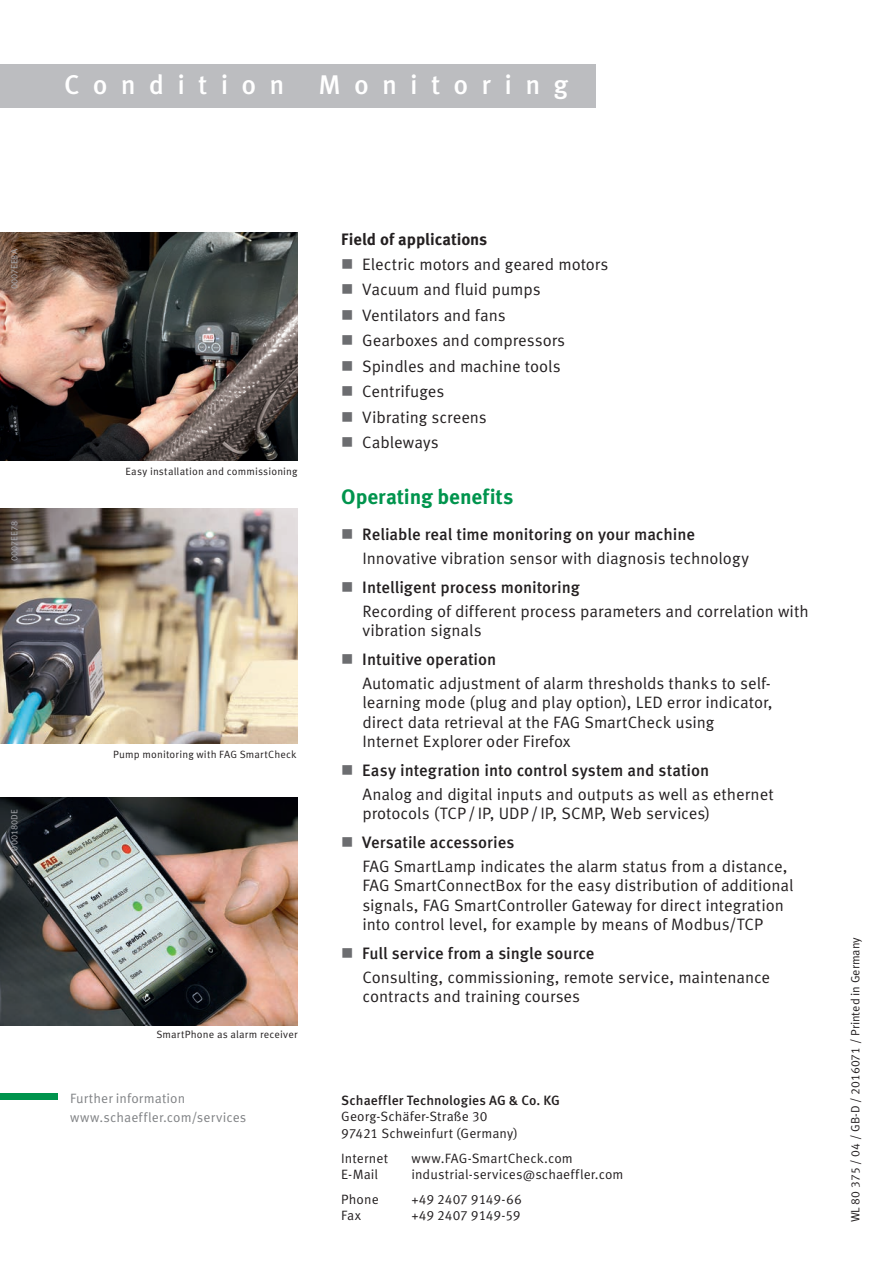
<style>
.page{position:relative;width:893px;height:1263px;background:#fff}
.page>*{position:absolute;margin:0;border:0;box-sizing:border-box;transform-origin:0 0}
.t1{font:500 27px "Schaeffler Meta";letter-spacing:.49em;color:#fff}
.t2{font:700 21px "Schaeffler Meta";letter-spacing:-.005em;color:#00944d}
.t3{font:16.5px/19.5px "Schaeffler Meta";letter-spacing:-.005em;color:#231f20}
.t4{font:500 16.5px "Schaeffler Meta";color:#231f20}
.t5{font:700 16.5px "Schaeffler Meta";letter-spacing:-.005em;color:#231f20}
.t6{font:13.5px/16.2px "Schaeffler Meta";letter-spacing:.005em;color:#231f20}
.t7{font:13.5px/19.5px "Schaeffler Meta";letter-spacing:.01em;color:#808285}
.t8{font:500 13.5px "Schaeffler Meta";letter-spacing:.005em;color:#231f20}
.t9{font:13.5px "Schaeffler Meta";letter-spacing:-.015em;color:#231f20}
.t10{font:12px "Schaeffler Meta";color:#231f20}
.t11{font:10.5px "Schaeffler Meta";letter-spacing:.015em;color:#231f20}
.t12{font:9px "Schaeffler Meta";color:#a8a9ad}
</style>
<div class="page">
<div style="left:0;top:1093px;width:58px;height:7px;background:#00944d"></div>
<img style="left:0;top:508px;width:297px;height:235px">
<img style="left:0;top:798px;width:297px;height:227px">
<img style="left:0;top:233px;width:297px;height:227px">
<div style="left:0;top:64px;width:595px;height:43px;background:#bcbdc0"></div>
<h1 class="t1" style="left:64px;top:68px;width:506px">Condition Monitoring</h1>
<p class="t12" style="left:9px;top:289px;width:42px;rotate:-90deg">0007EE8A</p>
<p class="t12" style="left:9px;top:561px;width:42px;rotate:-90deg">0007EE78</p>
<p class="t12" style="left:9px;top:850px;width:43px;rotate:-90deg">000180DE</p>
<p class="t11" style="left:125px;top:465px;width:174px">Easy installation and commissioning</p>
<p class="t11" style="left:113px;top:748px;width:185px">Pump monitoring with FAG SmartCheck</p>
<p class="t11" style="left:156px;top:1028px;width:143px">SmartPhone as alarm receiver</p>
<p class="t7" style="left:70px;top:1088px;width:178px">Further information www.schaeffler.com/services</p>
<p class="t5" style="left:341px;top:228px;width:148px">Field of applications</p>
<p class="t3" style="left:362px;top:252px;width:248px;line-height:25.5px">Electric motors and geared motors<br>Vacuum and fluid pumps<br>Ventilators and fans<br>Gearboxes and compressors<br>Spindles and machine tools<br>Centrifuges<br>Vibrating screens<br>Cableways</p>
<p class="t2" style="left:341px;top:483px;width:174px">Operating benefits</p>
<p class="t4" style="left:362px;top:524px;width:334px">Reliable real time monitoring on your machine</p>
<p class="t3" style="left:362px;top:549px;width:388px">Innovative vibration sensor with diagnosis technology</p>
<p class="t4" style="left:362px;top:577px;width:219px">Intelligent process monitoring</p>
<p class="t3" style="left:362px;top:602px;width:448px">Recording of different process parameters and correlation with vibration signals</p>
<p class="t4" style="left:362px;top:649px;width:136px">Intuitive operation</p>
<p class="t3" style="left:362px;top:674px;width:412px">Automatic adjustment of alarm thresholds thanks to self&shy;learning mode (plug and play option), LED error indicator, direct data retrieval at the FAG SmartCheck using Internet Explorer oder Firefox</p>
<p class="t4" style="left:362px;top:760px;width:349px">Easy integration into control system and station</p>
<p class="t3" style="left:362px;top:785px;width:413px">Analog and digital inputs and outputs as well as ethernet protocols (TCP/ IP, UDP/ IP, SCMP, Web services)</p>
<p class="t4" style="left:362px;top:832px;width:154px">Versatile accessories</p>
<p class="t3" style="left:362px;top:857px;width:432px">FAG SmartLamp indicates the alarm status from a distance, FAG SmartConnectBox for the easy distribution of additional signals, FAG SmartController Gateway for direct integration into control level, for example by means of Modbus/TCP</p>
<p class="t4" style="left:362px;top:943px;width:234px">Full service from a single source</p>
<p class="t3" style="left:362px;top:968px;width:409px">Consulting, commissioning, remote service, maintenance contracts and training courses</p>
<p class="t8" style="left:341px;top:1092px;width:220px">Schaeffler Technologies AG &amp; Co. KG</p>
<p class="t6" style="left:341px;top:1109px;width:178px">Georg-Schäfer-Straße 30<br>97421 Schweinfurt (Germany)</p>
<p class="t6" style="left:341px;top:1150px;width:48px">Internet</p>
<p class="t6" style="left:411px;top:1150px;width:163px">www.FAG-SmartCheck.com</p>
<p class="t6" style="left:341px;top:1166px;width:38px">E-Mail</p>
<p class="t6" style="left:411px;top:1166px;width:214px">industrial-services@schaeffler.com</p>
<p class="t6" style="left:341px;top:1192px;width:39px">Phone</p>
<p class="t9" style="left:411px;top:1191px;width:112px">+49 2407 9149-66</p>
<p class="t6" style="left:341px;top:1208px;width:21px">Fax</p>
<p class="t9" style="left:411px;top:1208px;width:111px">+49 2407 9149-59</p>
<p class="t10" style="left:848px;top:1222px;width:287px;rotate:-90deg">WL 80 375 / 04 / GB-D / 2016071 / Printed in Germany</p>
</div>
